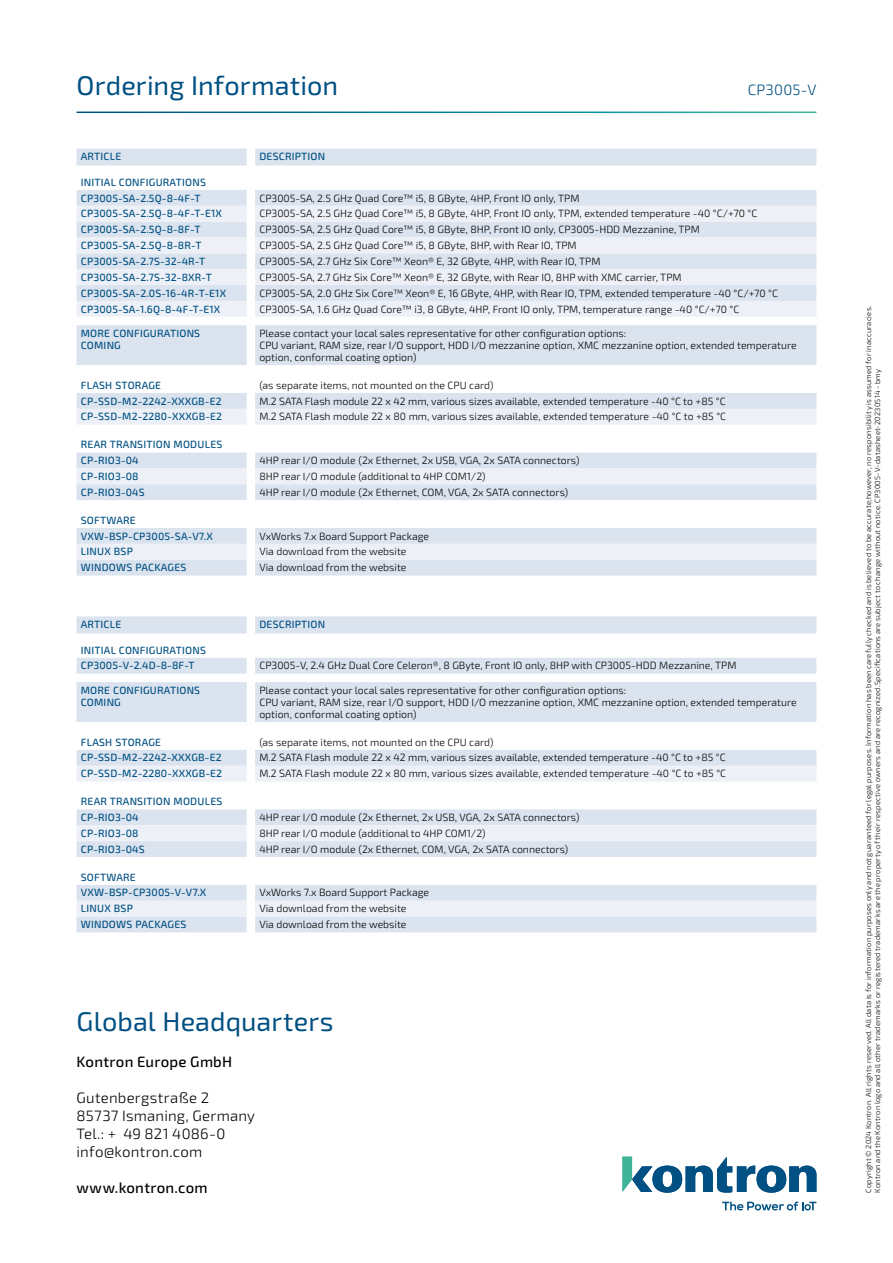
<style>
.page{position:relative;width:893px;height:1263px;background:#fff}
.page>*{position:absolute;margin:0;border:0;box-sizing:border-box;transform-origin:0 0}
.t1{font:27px "Sn T";letter-spacing:.005em;color:#005083}
.t2{font:300 15px/18px "Sn T";letter-spacing:.015em;color:#000}
.t3{font:500 15px "Sn T";letter-spacing:.015em;color:#000}
.t4{font:300 15px "Sn T";letter-spacing:.015em;color:#005083}
.t5{font:300 10.5px/12px "Sn T";color:#000}
.t6{font:500 10.5px/15.9px "Sn T";letter-spacing:.02em;color:#005083}
.t7{font:300 7.5px/9px "Sn T";letter-spacing:.025em;color:#000}
</style>
<div class="page">
<svg style="left:722px;top:1201px;width:94px;height:9px"></svg>
<svg style="left:622px;top:1157px;width:194px;height:36px"></svg>
<svg style="left:77px;top:149px;width:739px;height:17px;background:#dce4ee"></svg>
<div style="left:77px;top:190px;width:739px;height:385px;background:#dbe3ee"></div>
<svg style="left:77px;top:206px;width:739px;height:354px"></svg>
<svg style="left:77px;top:325px;width:739px;height:84px;fill:#dbe3ee"></svg>
<div style="left:77px;top:409px;width:739px;height:16px;background:#edf1f7"></div>
<svg style="left:77px;top:616px;width:739px;height:17px;background:#dce3ee"></svg>
<svg style="left:77px;top:658px;width:739px;height:108px;fill:#dbe3ee"></svg>
<div style="left:77px;top:766px;width:739px;height:15px;background:#edf1f7"></div>
<svg style="left:77px;top:809px;width:739px;height:123px;background:#dce4ee"></svg>
<svg style="left:77px;top:825px;width:739px;height:91px"></svg>
<h1 class="t1" style="left:77px;top:69px;width:263px">Ordering Information</h1>
<p class="t6" style="left:81px;top:149px;width:42px">ARTICLE</p>
<p class="t6" style="left:259px;top:149px;width:67px">DESCRIPTION</p>
<p class="t6" style="left:81px;top:174px;width:127px">INITIAL CONFIGURATIONS<br>CP3005-SA-2.5Q-8-4F-T</p>
<p class="t5" style="left:259px;top:192px;width:322px">CP3005-SA, 2.5 GHz Quad Core™ i5, 8 GByte, 4HP, Front IO only, TPM</p>
<h2 class="t4" style="left:748px;top:81px;width:70px">CP3005-V</h2>
<p class="t6" style="left:81px;top:206px;width:143px">CP3005-SA-2.5Q-8-4F-T-E1X</p>
<p class="t5" style="left:259px;top:208px;width:500px">CP3005-SA, 2.5 GHz Quad Core™ i5, 8 GByte, 4HP, Front IO only, TPM, extended temperature -40 °C/+70 °C</p>
<p class="t6" style="left:81px;top:222px;width:121px">CP3005-SA-2.5Q-8-8F-T</p>
<p class="t5" style="left:259px;top:224px;width:442px">CP3005-SA, 2.5 GHz Quad Core™ i5, 8 GByte, 8HP, Front IO only, CP3005-HDD Mezzanine, TPM</p>
<p class="t6" style="left:81px;top:238px;width:122px">CP3005-SA-2.5Q-8-8R-T</p>
<p class="t5" style="left:259px;top:240px;width:319px">CP3005-SA, 2.5 GHz Quad Core™ i5, 8 GByte, 8HP, with Rear IO, TPM</p>
<p class="t6" style="left:81px;top:254px;width:126px">CP3005-SA-2.7S-32-4R-T</p>
<p class="t5" style="left:259px;top:255px;width:343px">CP3005-SA, 2.7 GHz Six Core™ Xeon® E, 32 GByte, 4HP, with Rear IO, TPM</p>
<p class="t6" style="left:81px;top:269px;width:133px">CP3005-SA-2.7S-32-8XR-T</p>
<p class="t5" style="left:259px;top:271px;width:424px">CP3005-SA, 2.7 GHz Six Core™ Xeon® E, 32 GByte, with Rear IO, 8HP with XMC carrier, TPM</p>
<p class="t6" style="left:81px;top:285px;width:147px">CP3005-SA-2.0S-16-4R-T-E1X</p>
<p class="t5" style="left:259px;top:287px;width:520px">CP3005-SA, 2.0 GHz Six Core™ Xeon® E, 16 GByte, 4HP, with Rear IO, TPM, extended temperature -40 °C/+70 °C</p>
<p class="t6" style="left:81px;top:301px;width:141px">CP3005-SA-1.6Q-8-4F-T-E1X</p>
<p class="t5" style="left:259px;top:303px;width:481px">CP3005-SA, 1.6 GHz Quad Core™ i3, 8 GByte, 4HP, Front IO only, TPM, temperature range -40 °C/+70 °C</p>
<p class="t6" style="left:81px;top:327px;width:121px;line-height:12px">MORE CONFIGURATIONS<br>COMING</p>
<p class="t5" style="left:259px;top:327px;width:539px">Please contact your local sales representative for other configuration options:<br>CPU variant, RAM size, rear I/O support, HDD I/O mezzanine option, XMC mezzanine option, extended temperature option, conformal coating option)</p>
<p class="t6" style="left:81px;top:377px;width:82px">FLASH STORAGE</p>
<p class="t5" style="left:259px;top:379px;width:236px">(as separate items, not mounted on the CPU card)</p>
<p class="t6" style="left:81px;top:393px;width:142px">CP-SSD-M2-2242-XXXGB-E2</p>
<p class="t5" style="left:259px;top:395px;width:468px">M.2 SATA Flash module 22 x 42 mm, various sizes available, extended temperature -40 °C to +85 °C</p>
<p class="t6" style="left:81px;top:409px;width:143px">CP-SSD-M2-2280-XXXGB-E2</p>
<p class="t5" style="left:259px;top:411px;width:468px">M.2 SATA Flash module 22 x 80 mm, various sizes available, extended temperature -40 °C to +85 °C</p>
<p class="t6" style="left:81px;top:437px;width:143px">REAR TRANSITION MODULES<br>CP-RIO3-04</p>
<p class="t5" style="left:259px;top:455px;width:322px">4HP rear I/O module (2x Ethernet, 2x USB, VGA, 2x SATA connectors)</p>
<p class="t6" style="left:81px;top:469px;width:59px">CP-RIO3-08</p>
<p class="t5" style="left:259px;top:471px;width:228px">8HP rear I/O module (additional to 4HP COM1/2)</p>
<p class="t6" style="left:81px;top:484px;width:66px">CP-RIO3-04S</p>
<p class="t5" style="left:259px;top:486px;width:310px">4HP rear I/O module (2x Ethernet, COM, VGA, 2x SATA connectors)</p>
<p class="t6" style="left:81px;top:512px;width:134px">SOFTWARE<br>VXW-BSP-CP3005-SA-V7.X</p>
<p class="t5" style="left:259px;top:530px;width:171px">VxWorks 7.x Board Support Package</p>
<p class="t6" style="left:81px;top:544px;width:54px">LINUX BSP</p>
<p class="t5" style="left:259px;top:546px;width:149px">Via download from the website</p>
<p class="t6" style="left:81px;top:560px;width:107px">WINDOWS PACKAGES</p>
<p class="t5" style="left:259px;top:562px;width:149px">Via download from the website</p>
<p class="t6" style="left:81px;top:617px;width:42px">ARTICLE</p>
<p class="t6" style="left:259px;top:617px;width:67px">DESCRIPTION</p>
<p class="t6" style="left:81px;top:642px;width:127px">INITIAL CONFIGURATIONS<br>CP3005-V-2.4D-8-8F-T</p>
<p class="t5" style="left:259px;top:660px;width:479px">CP3005-V, 2.4 GHz Dual Core Celeron®, 8 GByte, Front IO only, 8HP with CP3005-HDD Mezzanine, TPM</p>
<p class="t6" style="left:81px;top:684px;width:121px;line-height:12px">MORE CONFIGURATIONS<br>COMING</p>
<p class="t5" style="left:259px;top:684px;width:539px">Please contact your local sales representative for other configuration options:<br>CPU variant, RAM size, rear I/O support, HDD I/O mezzanine option, XMC mezzanine option, extended temperature option, conformal coating option)</p>
<p class="t6" style="left:81px;top:734px;width:82px">FLASH STORAGE</p>
<p class="t5" style="left:259px;top:736px;width:236px">(as separate items, not mounted on the CPU card)</p>
<p class="t6" style="left:81px;top:750px;width:142px">CP-SSD-M2-2242-XXXGB-E2</p>
<p class="t5" style="left:259px;top:752px;width:468px">M.2 SATA Flash module 22 x 42 mm, various sizes available, extended temperature -40 °C to +85 °C</p>
<p class="t6" style="left:81px;top:766px;width:143px">CP-SSD-M2-2280-XXXGB-E2</p>
<p class="t5" style="left:259px;top:768px;width:468px">M.2 SATA Flash module 22 x 80 mm, various sizes available, extended temperature -40 °C to +85 °C</p>
<p class="t6" style="left:81px;top:794px;width:143px">REAR TRANSITION MODULES<br>CP-RIO3-04</p>
<p class="t5" style="left:259px;top:811px;width:322px">4HP rear I/O module (2x Ethernet, 2x USB, VGA, 2x SATA connectors)</p>
<p class="t6" style="left:81px;top:825px;width:59px">CP-RIO3-08</p>
<p class="t5" style="left:259px;top:827px;width:228px">8HP rear I/O module (additional to 4HP COM1/2)</p>
<p class="t6" style="left:81px;top:841px;width:66px">CP-RIO3-04S</p>
<p class="t5" style="left:259px;top:843px;width:310px">4HP rear I/O module (2x Ethernet, COM, VGA, 2x SATA connectors)</p>
<p class="t6" style="left:81px;top:869px;width:127px">SOFTWARE<br>VXW-BSP-CP3005-V-V7.X</p>
<p class="t5" style="left:259px;top:887px;width:171px">VxWorks 7.x Board Support Package</p>
<p class="t6" style="left:81px;top:901px;width:54px">LINUX BSP</p>
<p class="t5" style="left:259px;top:903px;width:149px">Via download from the website</p>
<p class="t6" style="left:81px;top:917px;width:107px">WINDOWS PACKAGES</p>
<p class="t5" style="left:259px;top:919px;width:149px">Via download from the website</p>
<h1 class="t1" style="left:77px;top:1005px;width:258px">Global Headquarters</h1>
<h2 class="t3" style="left:77px;top:1052px;width:157px">Kontron Europe GmbH</h2>
<h2 class="t2" style="left:77px;top:1089px;width:180px">Gutenbergstraße 2<br>85737 Ismaning, Germany<br>Tel.: + 49 821 4086-0 info@kontron.com</h2>
<h2 class="t3" style="left:77px;top:1178px;width:133px">www.kontron.com</h2>
<p class="t7" style="left:864px;top:1193px;width:888px;rotate:-90deg">Copyright © 2024 Kontron. All rights reserved. All data is for information purposes only and not guaranteed for legal purposes. Information has been carefully checked and is believed to be accurate;however, no responsibility is assumed for inaccuracies.<br>Kontron and the Kontron logo and all other trademarks or registered trademarks are the property of their respective owners and are recognized.Specifications are subject to change without notice. CP3005-V-datasheet-20230514 - bmy</p>
</div>
